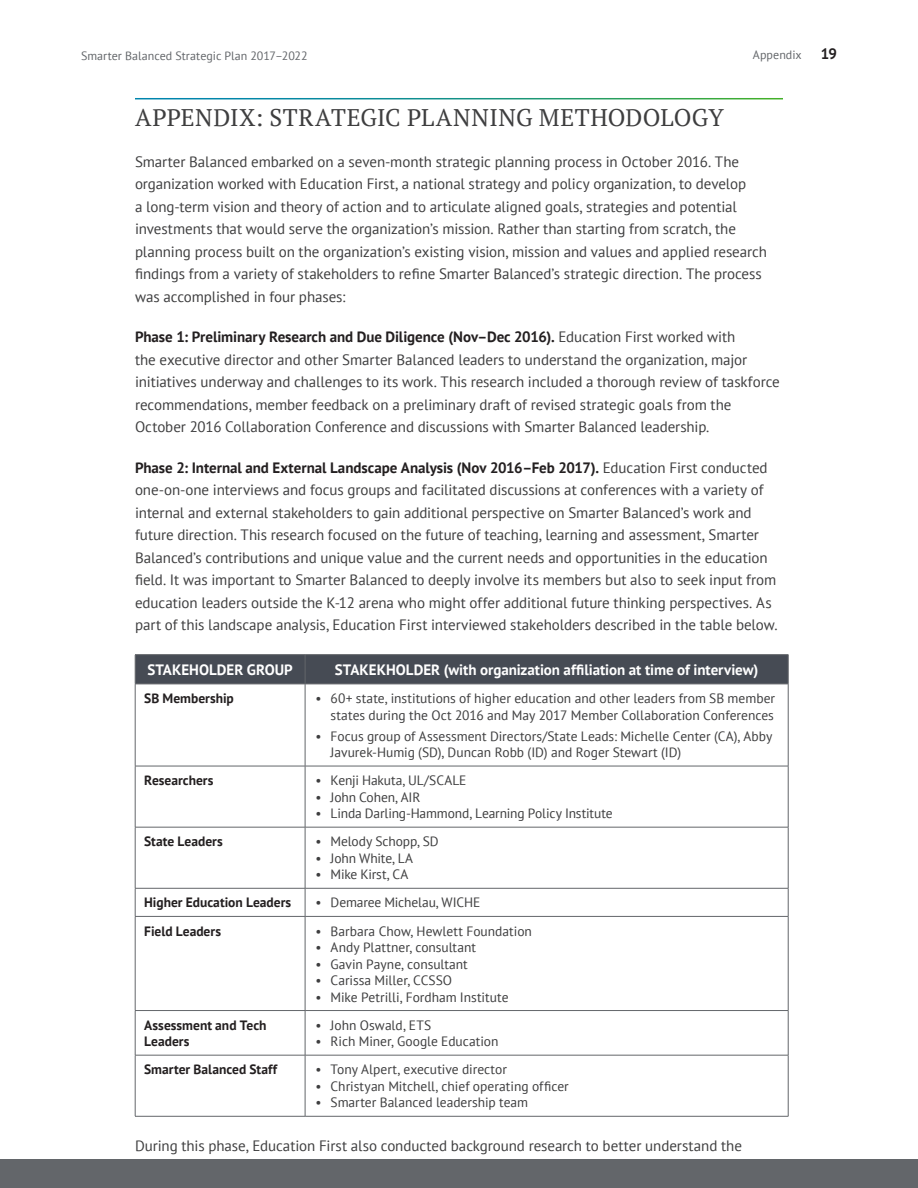
<style>
.page{position:relative;width:918px;height:1188px;background:#fff}
.page>*{position:absolute;margin:0;border:0;box-sizing:border-box;transform-origin:0 0}
.t1{font:24px "PT Serif";letter-spacing:.015em;color:#3e3e3f}
.t2{font:15px/22.5px "PT Sans";letter-spacing:-.005em;color:#3e3e3f}
.figure_text{font:700 15px "PT Sans";color:#fff}
.t3{font:700 15px "PT Sans";color:#231f20}
.t4{font:13.5px/16.5px "PT Sans";color:#3e3e3f;text-align:right}
.inset_body{font:700 13.5px/16.5px "PT Sans";color:#231f20}
.t5{font:13.5px "PT Sans";letter-spacing:-.02em;color:#3e3e3f}
.t6{font:12px "PT Sans";letter-spacing:.005em;color:#63666a}
.s1{font-weight:700;color:#231f20}
</style>
<div class="page">
<div style="left:0;top:1159px;width:918px;height:29px;background:#63666a"></div>
<hr style="left:135px;top:654px;width:170px;height:1px;background:#63666a">
<hr style="left:305px;top:654px;width:483px;height:1px;background:#63666a">
<div style="left:135px;top:655px;width:654px;height:29px;background:#464b54"></div>
<hr style="left:135px;top:684px;width:170px;height:1px;background:#63666a">
<hr style="left:135px;top:684px;width:1px;height:82px;background:#63666a">
<hr style="left:305px;top:684px;width:483px;height:1px;background:#63666a">
<hr style="left:305px;top:684px;width:1px;height:82px;background:#63666a">
<hr style="left:788px;top:684px;width:1px;height:82px;background:#63666a">
<hr style="left:135px;top:766px;width:170px;height:1px;background:#63666a">
<hr style="left:135px;top:766px;width:1px;height:61px;background:#63666a">
<hr style="left:305px;top:766px;width:483px;height:1px;background:#63666a">
<hr style="left:305px;top:766px;width:1px;height:61px;background:#63666a">
<hr style="left:788px;top:766px;width:1px;height:61px;background:#63666a">
<hr style="left:135px;top:827px;width:170px;height:1px;background:#63666a">
<hr style="left:135px;top:827px;width:1px;height:61px;background:#63666a">
<hr style="left:305px;top:827px;width:483px;height:1px;background:#63666a">
<hr style="left:305px;top:827px;width:1px;height:61px;background:#63666a">
<hr style="left:788px;top:827px;width:1px;height:61px;background:#63666a">
<hr style="left:135px;top:888px;width:170px;height:1px;background:#63666a">
<svg style="left:135px;top:888px;width:1px;height:28px"></svg>
<hr style="left:305px;top:888px;width:483px;height:1px;background:#63666a">
<svg style="left:305px;top:888px;width:1px;height:28px"></svg>
<svg style="left:788px;top:888px;width:1px;height:28px"></svg>
<hr style="left:135px;top:916px;width:170px;height:1px;background:#63666a">
<hr style="left:135px;top:917px;width:1px;height:93px;background:#63666a">
<hr style="left:305px;top:916px;width:483px;height:1px;background:#63666a">
<hr style="left:305px;top:917px;width:1px;height:93px;background:#63666a">
<hr style="left:788px;top:917px;width:1px;height:93px;background:#63666a">
<hr style="left:135px;top:1010px;width:170px;height:1px;background:#63666a">
<hr style="left:135px;top:1011px;width:1px;height:44px;background:#63666a">
<hr style="left:305px;top:1010px;width:483px;height:1px;background:#63666a">
<hr style="left:305px;top:1011px;width:1px;height:44px;background:#63666a">
<hr style="left:788px;top:1011px;width:1px;height:44px;background:#63666a">
<hr style="left:135px;top:1055px;width:170px;height:1px;background:#63666a">
<hr style="left:135px;top:1055px;width:1px;height:61px;background:#63666a">
<hr style="left:305px;top:1055px;width:483px;height:1px;background:#63666a">
<hr style="left:305px;top:1055px;width:1px;height:61px;background:#63666a">
<hr style="left:788px;top:1055px;width:1px;height:61px;background:#63666a">
<hr style="left:135px;top:1116px;width:170px;height:1px;background:#63666a">
<hr style="left:305px;top:1116px;width:483px;height:1px;background:#63666a">
<p class="t6" style="left:81px;top:48px;width:228px">Smarter Balanced Strategic Plan 2017–2022</p>
<p class="t6" style="left:753px;top:47px;width:50px">Appendix</p>
<p class="t3" style="left:821px;top:44px;width:18px">19</p>
<h2 class="t1" style="left:135px;top:102px;width:590px">APPENDIX: STRATEGIC PLANNING METHODOLOGY</h2>
<p class="t2" style="left:135px;top:150px;width:633px">Smarter Balanced embarked on a seven-month strategic planning process in October 2016. The organization worked with Education First, a national strategy and policy organization, to develop<br>a long-term vision and theory of action and to articulate aligned goals, strategies and potential investments that would serve the organization’s mission. Rather than starting from scratch, the planning process built on the organization’s existing vision, mission and values and applied research findings from a variety of stakeholders to refine Smarter Balanced’s strategic direction. The process was accomplished in four phases:</p>
<p class="t2" style="left:135px;top:326px;width:646px"><span class="s1">Phase 1: Preliminary Research and Due Diligence (Nov–Dec 2016).</span> Education First worked with<br>the executive director and other Smarter Balanced leaders to understand the organization, major initiatives underway and challenges to its work. This research included a thorough review of taskforce recommendations, member feedback on a preliminary draft of revised strategic goals from the October 2016 Collaboration Conference and discussions with Smarter Balanced leadership.</p>
<p class="t2" style="left:135px;top:456px;width:644px"><span class="s1">Phase 2: Internal and External Landscape Analysis (Nov 2016–Feb 2017).</span> Education First conducted one-on-one interviews and focus groups and facilitated discussions at conferences with a variety of internal and external stakeholders to gain additional perspective on Smarter Balanced’s work and future direction. This research focused on the future of teaching, learning and assessment, Smarter Balanced’s contributions and unique value and the current needs and opportunities in the education field. It was important to Smarter Balanced to deeply involve its members but also to seek input from education leaders outside the K-12 arena who might offer additional future thinking perspectives. As part of this landscape analysis, Education First interviewed stakeholders described in the table below.</p>
<p class="figure_text" style="left:147px;top:660px;width:147px">STAKEHOLDER GROUP</p>
<p class="figure_text" style="left:335px;top:660px;width:425px">STAKEKHOLDER (with organization affiliation at time of interview)</p>
<p class="inset_body" style="left:144px;top:690px;width:91px">SB Membership</p>
<p class="t4" style="left:316px;top:690px;width:461px">• 60+ state, institutions of higher education and other leaders from SB member states during the Oct 2016 and May 2017 Member Collaboration Conferences</p>
<p class="t4" style="left:331px;top:727px;width:443px;text-align:left;text-indent:-15px">• Focus group of Assessment Directors/State Leads: Michelle Center (CA), Abby<br>Javurek-Humig (SD), Duncan Robb (ID) and Roger Stewart (ID)</p>
<p class="inset_body" style="left:144px;top:772px;width:71px">Researchers</p>
<p class="t4" style="left:316px;top:772px;width:152px">• Kenji Hakuta, UL/SCALE</p>
<p class="t4" style="left:316px;top:788px;width:106px">• John Cohen, AIR</p>
<p class="t4" style="left:316px;top:805px;width:299px">• Linda Darling-Hammond, Learning Policy Institute</p>
<p class="inset_body" style="left:144px;top:833px;width:80px">State Leaders</p>
<p class="t4" style="left:316px;top:833px;width:124px">• Melody Schopp, SD</p>
<p class="t4" style="left:316px;top:849px;width:99px">• John White, LA</p>
<p class="t5" style="left:316px;top:866px;width:94px">• Mike Kirst, CA</p>
<p class="inset_body" style="left:144px;top:894px;width:149px">Higher Education Leaders</p>
<p class="t4" style="left:316px;top:894px;width:166px">• Demaree Michelau, WICHE</p>
<p class="inset_body" style="left:144px;top:922px;width:78px">Field Leaders</p>
<p class="t4" style="left:316px;top:922px;width:218px">• Barbara Chow, Hewlett Foundation</p>
<p class="t4" style="left:316px;top:939px;width:162px">• Andy Plattner, consultant</p>
<p class="t4" style="left:316px;top:955px;width:154px">• Gavin Payne, consultant</p>
<p class="t4" style="left:316px;top:972px;width:138px">• Carissa Miller, CCSSO</p>
<p class="t4" style="left:316px;top:988px;width:195px">• Mike Petrilli, Fordham Institute</p>
<p class="inset_body" style="left:144px;top:1016px;width:124px">Assessment and Tech<br>Leaders</p>
<p class="t4" style="left:316px;top:1016px;width:117px">• John Oswald, ETS</p>
<p class="t4" style="left:316px;top:1033px;width:184px">• Rich Miner, Google Education</p>
<p class="inset_body" style="left:144px;top:1061px;width:135px">Smarter Balanced Staff</p>
<p class="t4" style="left:316px;top:1061px;width:193px">• Tony Alpert, executive director</p>
<p class="t4" style="left:316px;top:1077px;width:255px">• Christyan Mitchell, chief operating officer</p>
<p class="t4" style="left:316px;top:1094px;width:214px">• Smarter Balanced leadership team</p>
<p class="t2" style="left:135px;top:1134px;width:609px">During this phase, Education First also conducted background research to better understand the</p>
</div>
